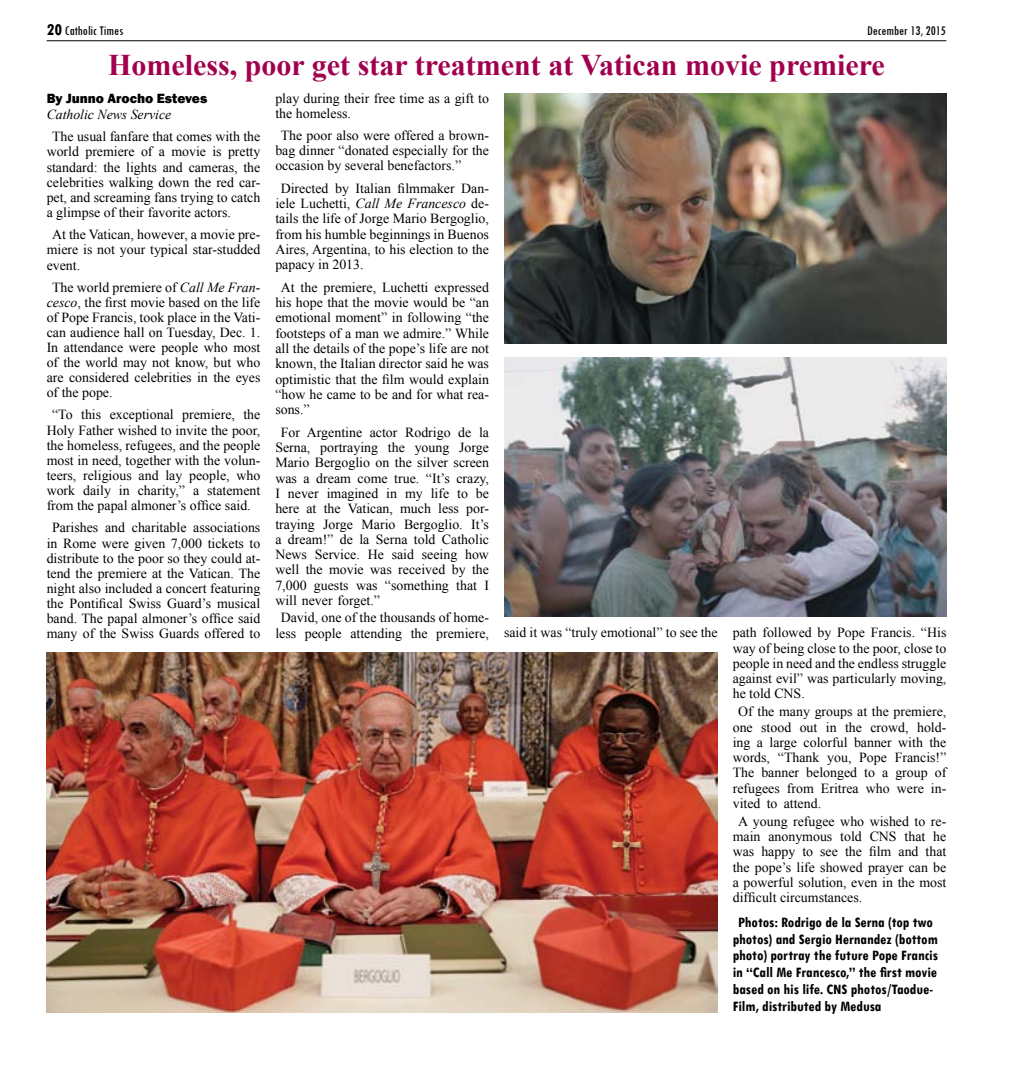
<style>
.page{position:relative;width:1013px;height:1080px;background:#fff}
.page>*{position:absolute;margin:0;border:0;box-sizing:border-box;transform-origin:0 0}
.t1{font:700 30px "Times New Roman";color:#a1004f}
.t2{font:700 condensed 15.25px/16.9px "Tw Cen";color:#000}
.t3{font:13.88px/15.2px "Times New Roman";color:#000;text-align:justify}
.t4{font:condensed 13.75px "Tw Cen";color:#000}
.t5{font:800 13.75px "Franklin Gothic";color:#000}
.t6{font:italic 13.75px "Times New Roman";color:#000}
.s1{font-weight:700;font-size:17.5px}
.s2{font-style:italic}
</style>
<div class="page">
<hr style="left:47px;top:40px;width:899px;height:1px;background:#000">
<img style="left:504px;top:93px;width:442px;height:250px">
<img style="left:504px;top:358px;width:442px;height:259px">
<img style="left:47px;top:652px;width:670px;height:360px">
<p class="t4" style="left:47px;top:23px;width:78px"><span class="s1">20</span> Catholic Times</p>
<p class="t4" style="left:867px;top:23px;width:80px">December 13, 2015</p>
<h1 class="t1" style="left:108px;top:44px;width:778px">Homeless, poor get star treatment at Vatican movie premiere</h1>
<p class="t5" style="left:47px;top:89px;width:162px">By Junno Arocho Esteves</p>
<p class="t6" style="left:47px;top:105px;width:126px">Catholic News Service</p>
<p class="t3" style="left:47px;top:129px;width:215px;text-indent:5px">The usual fanfare that comes with the world premiere of a movie is pretty standard: the lights and cameras, the celebrities walking down the red car&shy;pet, and screaming fans trying to catch a glimpse of their favorite actors.</p>
<p class="t3" style="left:47px;top:227px;width:215px;text-indent:5px">At the Vatican, however, a movie pre&shy;miere is not your typical star-studded event.</p>
<p class="t3" style="left:47px;top:280px;width:215px;text-indent:5px">The world premiere of <span class="s2">Call Me Fran&shy;cesco</span>, the first movie based on the life of Pope Francis, took place in the Vati&shy;can audience hall on Tuesday, Dec. 1.<br>In attendance were people who most of the world may not know, but who are considered celebrities in the eyes of the pope.</p>
<p class="t3" style="left:47px;top:407px;width:215px;text-indent:5px">“To this exceptional premiere, the Holy Father wished to invite the poor, the homeless, refugees, and the people most in need, together with the volun&shy;teers, religious and lay people, who work daily in charity,” a statement from the papal almoner’s office said.</p>
<p class="t3" style="left:47px;top:520px;width:215px;text-align:center">Parishes and charitable associations in Rome were given 7,000 tickets to distribute to the poor so they could at&shy;tend the premiere at the Vatican. The night also included a concert featuring the Pontifical Swiss Guard’s musical band. The papal almoner’s office said many of the Swiss Guards offered to</p>
<p class="t3" style="left:275px;top:90px;width:215px">play during their free time as a gift to the homeless.</p>
<p class="t3" style="left:275px;top:128px;width:215px;text-indent:5px">The poor also were offered a brown&shy;bag dinner “donated especially for the occasion by several benefactors.”</p>
<p class="t3" style="left:275px;top:180px;width:215px;text-indent:5px">Directed by Italian filmmaker Dan&shy;iele Luchetti, <span class="s2">Call Me Francesco</span> de&shy;tails the life of Jorge Mario Bergoglio, from his humble beginnings in Buenos Aires, Argentina, to his election to the papacy in 2013.</p>
<p class="t3" style="left:275px;top:279px;width:215px;text-indent:5px">At the premiere, Luchetti expressed his hope that the movie would be “an emotional moment” in following “the footsteps of a man we admire.” While all the details of the pope’s life are not known, the Italian director said he was optimistic that the film would explain “how he came to be and for what rea&shy;sons.”</p>
<p class="t3" style="left:275px;top:424px;width:215px;text-indent:5px">For Argentine actor Rodrigo de la Serna, portraying the young Jorge Mario Bergoglio on the silver screen was a dream come true. “It’s crazy, I never imagined in my life to be here at the Vatican, much less por&shy;traying Jorge Mario Bergoglio. It’s a dream!” de la Serna told Catholic News Service. He said seeing how well the movie was received by the 7,000 guests was “something that I will never forget.”</p>
<p class="t3" style="left:281px;top:610px;width:210px">David, one of the thousands of home-</p>
<p class="t3" style="left:275px;top:625px;width:672px">less people attending the premiere, said it was “truly emotional” to see the path followed by Pope Francis. “His</p>
<p class="t3" style="left:732px;top:640px;width:215px">way of being close to the poor, close to</p>
<p class="t3" style="left:732px;top:655px;width:215px">people in need and the endless struggle</p>
<p class="t3" style="left:732px;top:671px;width:215px">against evil” was particularly moving,</p>
<p class="t3" style="left:732px;top:686px;width:74px">he told CNS.</p>
<p class="t3" style="left:732px;top:704px;width:215px;text-indent:5px">Of the many groups at the premiere, one stood out in the crowd, hold&shy;ing a large colorful banner with the words, “Thank you, Pope Francis!” The banner belonged to a group of refugees from Eritrea who were in&shy;vited to attend.</p>
<p class="t3" style="left:732px;top:813px;width:215px;text-indent:5px">A young refugee who wished to re&shy;main anonymous told CNS that he was happy to see the film and that the pope’s life showed prayer can be a powerful solution, even in the most difficult circumstances.</p>
<p class="t2" style="left:732px;top:913px;width:207px;text-indent:5px">Photos: Rodrigo de la Serna (top two photos) and Sergio Hernandez (bottom photo) portray the future Pope Francis in “Call Me Francesco,” the first movie based on his life. CNS photos/Taodue-Film, distributed by Medusa</p>
</div>
